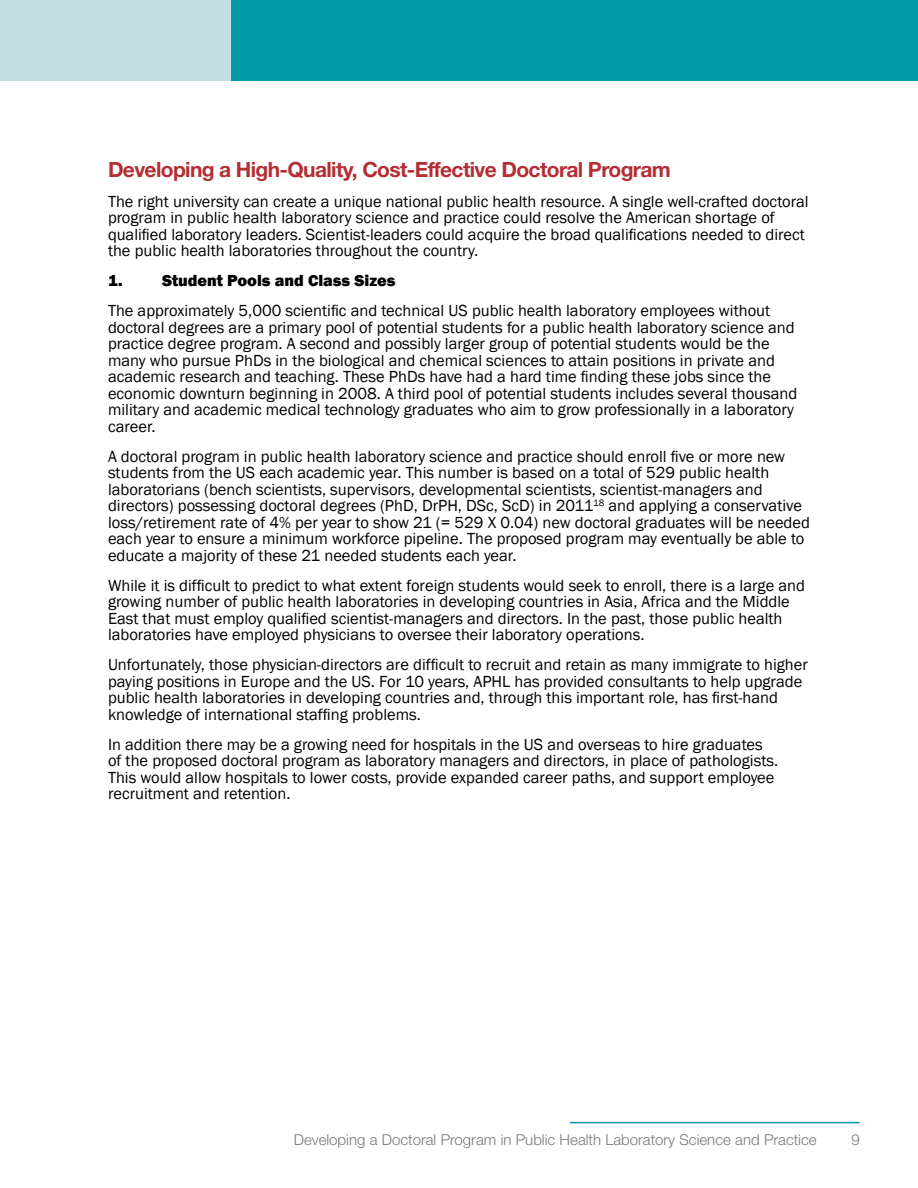
<style>
.page{position:relative;width:918px;height:1188px;background:#fff}
.page>*{position:absolute;margin:0;border:0;box-sizing:border-box;transform-origin:0 0}
.t1{font:700 21px "Helvetica Neue LT Std";letter-spacing:-.03em;color:#b42e34}
.t2{font:16.5px/16.5px "Franklin Gothic";color:#000}
.t3{font:800 16.5px "Franklin Gothic";color:#000}
.t4{font:300 15px "Helvetica Neue LT Std";color:#77787b}
</style>
<div class="page">
<div style="left:231px;top:0;width:687px;height:80px;background:#0099a8"></div>
<div style="left:0;top:0;width:231px;height:80px;background:#c2dee2"></div>
<hr style="left:570px;top:1122px;width:290px;height:1px;background:#0099a8">
<p class="t1" style="left:108px;top:157px;width:564px">Developing a High-Quality, Cost-Effective Doctoral Program</p>
<p class="t2" style="left:108px;top:194px;width:702px">The right university can create a unique national public health resource. A single well-crafted doctoral program in public health laboratory science and practice could resolve the American shortage of qualified laboratory leaders. Scientist-leaders could acquire the broad qualifications needed to direct the public health laboratories throughout the country.</p>
<p class="t3" style="left:108px;top:270px;width:289px">1. Student Pools and Class Sizes</p>
<p class="t2" style="left:108px;top:303px;width:691px">The approximately 5,000 scientific and technical US public health laboratory employees without doctoral degrees are a primary pool of potential students for a public health laboratory science and practice degree program. A second and possibly larger group of potential students would be the many who pursue PhDs in the biological and chemical sciences to attain positions in private and academic research and teaching. These PhDs have had a hard time finding these jobs since the economic downturn beginning in 2008. A third pool of potential students includes several thousand military and academic medical technology graduates who aim to grow professionally in a laboratory career.</p>
<p class="t2" style="left:108px;top:449px;width:704px">A doctoral program in public health laboratory science and practice should enroll five or more new students from the US each academic year. This number is based on a total of 529 public health laboratorians (bench scientists, supervisors, developmental scientists, scientist-managers and directors) possessing doctoral degrees (PhD, DrPH, DSc, ScD) in 2011<sup>18</sup> and applying a conservative loss/retirement rate of 4% per year to show 21 (= 529 X 0.04) new doctoral graduates will be needed each year to ensure a minimum workforce pipeline. The proposed program may eventually be able to educate a majority of these 21 needed students each year.</p>
<p class="t2" style="left:108px;top:578px;width:698px">While it is difficult to predict to what extent foreign students would seek to enroll, there is a large and growing number of public health laboratories in developing countries in Asia, Africa and the Middle East that must employ qualified scientist-managers and directors. In the past, those public health laboratories have employed physicians to oversee their laboratory operations.</p>
<p class="t2" style="left:108px;top:657px;width:701px">Unfortunately, those physician-directors are difficult to recruit and retain as many immigrate to higher paying positions in Europe and the US. For 10 years, APHL has provided consultants to help upgrade public health laboratories in developing countries and, through this important role, has first-hand knowledge of international staffing problems.</p>
<p class="t2" style="left:108px;top:737px;width:672px">In addition there may be a growing need for hospitals in the US and overseas to hire graduates of the proposed doctoral program as laboratory managers and directors, in place of pathologists.<br>This would allow hospitals to lower costs, provide expanded career paths, and support employee recruitment and retention.</p>
<p class="t4" style="left:294px;top:1130px;width:524px">Developing a Doctoral Program in Public Health Laboratory Science and Practice</p>
<p class="t4" style="left:851px;top:1130px;width:10px">9</p>
</div>
